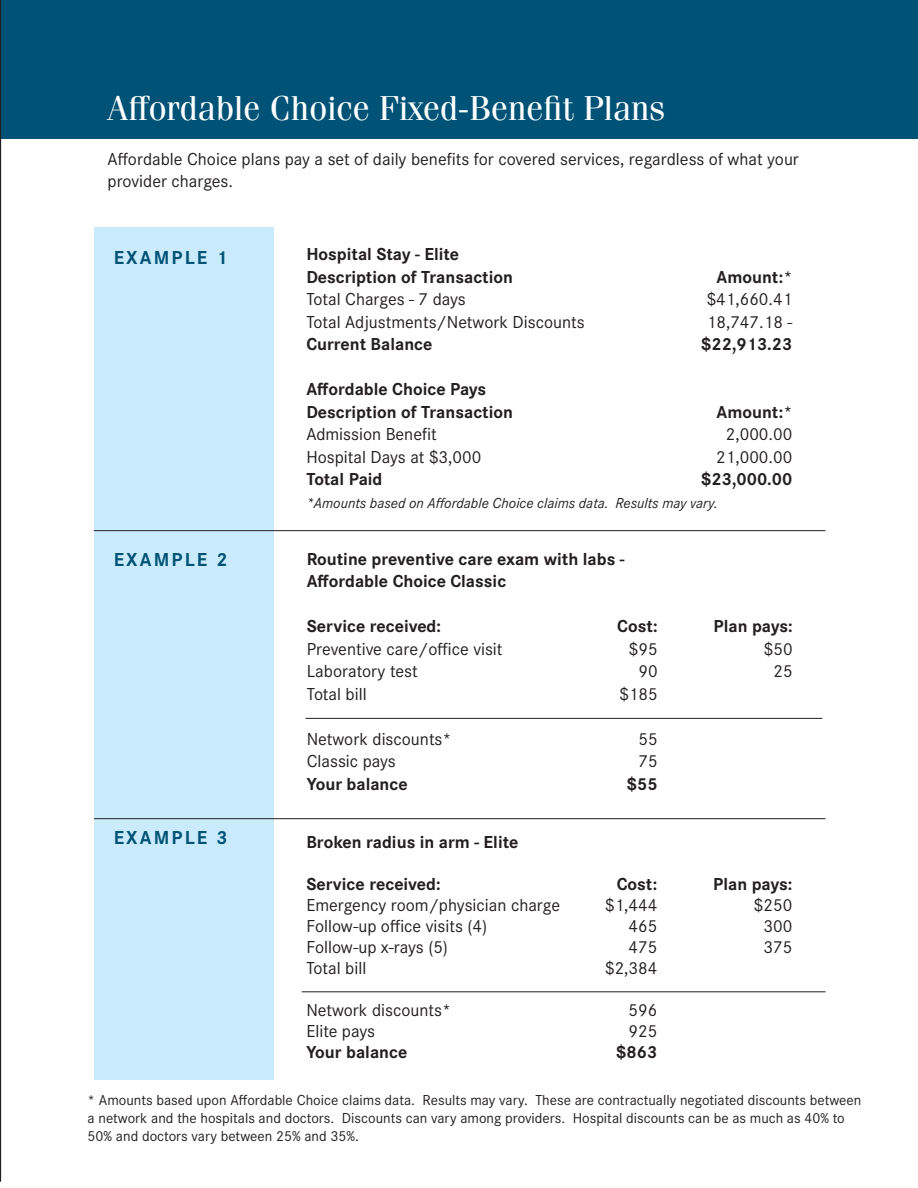
<style>
.page{position:relative;width:918px;height:1188px;background:#fff}
.page>*{position:absolute;margin:0;border:0;box-sizing:border-box;transform-origin:0 0}
.t1{font:34.5px "Fenice Pro ITC";color:#fff}
.t2{font:700 19.5px "Corporate S Pro";letter-spacing:.11em;color:#005376}
.t3{font:18px/21.6px "Corporate S Pro";color:#231f20}
.t4{font:700 18px/22.5px "Corporate S Pro";color:#231f20}
.t5{font:15px/18px "Corporate S Pro";color:#231f20}
.t6{font:italic 15px "Corporate S Pro";color:#231f20}
</style>
<div class="page">
<div style="left:0;top:0;width:918px;height:138px;background:#005376"></div>
<hr style="left:0;top:0;width:1px;height:1182px;background:#231f20">
<div style="left:94px;top:228px;width:179px;height:852px;background:#caebfb"></div>
<hr style="left:94px;top:530px;width:732px;height:1px;background:#231f20">
<hr style="left:94px;top:818px;width:732px;height:1px;background:#231f20">
<hr style="left:306px;top:718px;width:516px;height:1px;background:#231f20">
<hr style="left:302px;top:991px;width:524px;height:1px;background:#231f20">
<h1 class="t1" style="left:108px;top:87px;width:560px">Affordable Choice Fixed-Benefit Plans</h1>
<p class="t3" style="left:108px;top:147px;width:693px">Affordable Choice plans pay a set of daily benefits for covered services, regardless of what your provider charges.</p>
<p class="t2" style="left:114px;top:243px;width:115px">EXAMPLE 1</p>
<p class="t4" style="left:306px;top:242px;width:208px">Hospital Stay - Elite<br>Description of Transaction</p>
<p class="t4" style="left:717px;top:264px;width:77px">Amount:*</p>
<p class="t3" style="left:306px;top:287px;width:161px">Total Charges - 7 days</p>
<p class="t3" style="left:707px;top:287px;width:87px">$41,660.41</p>
<p class="t3" style="left:306px;top:310px;width:280px">Total Adjustments/Network Discounts</p>
<p class="t3" style="left:707px;top:310px;width:87px">18,747.18 -</p>
<p class="t4" style="left:306px;top:332px;width:128px">Current Balance</p>
<p class="t4" style="left:701px;top:332px;width:93px">$22,913.23</p>
<p class="t4" style="left:306px;top:377px;width:208px">Affordable Choice Pays<br>Description of Transaction</p>
<p class="t4" style="left:717px;top:399px;width:77px">Amount:*</p>
<p class="t3" style="left:306px;top:422px;width:132px">Admission Benefit</p>
<p class="t3" style="left:726px;top:422px;width:68px">2,000.00</p>
<p class="t3" style="left:306px;top:445px;width:176px">Hospital Days at $3,000</p>
<p class="t3" style="left:716px;top:445px;width:78px">21,000.00</p>
<p class="t4" style="left:306px;top:467px;width:78px">Total Paid</p>
<p class="t4" style="left:701px;top:467px;width:93px">$23,000.00</p>
<p class="t6" style="left:306px;top:492px;width:413px">*Amounts based on Affordable Choice claims data. Results may vary.</p>
<p class="t2" style="left:114px;top:544px;width:115px">EXAMPLE 2</p>
<p class="t4" style="left:307px;top:546px;width:319px">Routine preventive care exam with labs -<br>Affordable Choice Classic</p>
<p class="t4" style="left:307px;top:614px;width:136px">Service received:</p>
<p class="t4" style="left:617px;top:614px;width:42px">Cost:</p>
<p class="t4" style="left:714px;top:614px;width:81px">Plan pays:</p>
<p class="t3" style="left:307px;top:637px;width:197px">Preventive care/office visit</p>
<p class="t3" style="left:629px;top:637px;width:30px">$95</p>
<p class="t3" style="left:764px;top:637px;width:30px">$50</p>
<p class="t3" style="left:307px;top:659px;width:112px">Laboratory test</p>
<p class="t3" style="left:639px;top:659px;width:21px">90</p>
<p class="t3" style="left:774px;top:659px;width:21px">25</p>
<p class="t3" style="left:307px;top:682px;width:61px">Total bill</p>
<p class="t3" style="left:619px;top:682px;width:40px">$185</p>
<p class="t3" style="left:307px;top:727px;width:146px">Network discounts*</p>
<p class="t3" style="left:639px;top:727px;width:21px">55</p>
<p class="t3" style="left:307px;top:749px;width:91px">Classic pays</p>
<p class="t3" style="left:639px;top:749px;width:21px">75</p>
<p class="t4" style="left:307px;top:771px;width:102px">Your balance</p>
<p class="t4" style="left:627px;top:771px;width:32px">$55</p>
<p class="t2" style="left:114px;top:823px;width:115px">EXAMPLE 3</p>
<p class="t4" style="left:306px;top:830px;width:213px">Broken radius in arm - Elite</p>
<p class="t4" style="left:306px;top:872px;width:136px">Service received:</p>
<p class="t4" style="left:617px;top:872px;width:42px">Cost:</p>
<p class="t4" style="left:713px;top:872px;width:81px">Plan pays:</p>
<p class="t3" style="left:306px;top:893px;width:255px">Emergency room/physician charge</p>
<p class="t3" style="left:605px;top:893px;width:54px">$1,444</p>
<p class="t3" style="left:754px;top:893px;width:40px">$250</p>
<p class="t3" style="left:306px;top:914px;width:182px">Follow-up office visits (4)</p>
<p class="t3" style="left:629px;top:914px;width:30px">465</p>
<p class="t3" style="left:764px;top:914px;width:30px">300</p>
<p class="t3" style="left:306px;top:935px;width:143px">Follow-up x-rays (5)</p>
<p class="t3" style="left:629px;top:935px;width:30px">475</p>
<p class="t3" style="left:764px;top:935px;width:30px">375</p>
<p class="t3" style="left:306px;top:956px;width:61px">Total bill</p>
<p class="t3" style="left:605px;top:956px;width:54px">$2,384</p>
<p class="t3" style="left:306px;top:998px;width:146px">Network discounts*</p>
<p class="t3" style="left:629px;top:998px;width:30px">596</p>
<p class="t3" style="left:306px;top:1019px;width:70px">Elite pays</p>
<p class="t3" style="left:629px;top:1019px;width:30px">925</p>
<p class="t4" style="left:306px;top:1040px;width:102px">Your balance</p>
<p class="t4" style="left:616px;top:1040px;width:43px">$863</p>
<p class="t5" style="left:88px;top:1090px;width:775px">* Amounts based upon Affordable Choice claims data. Results may vary. These are contractually negotiated discounts between a network and the hospitals and doctors. Discounts can vary among providers. Hospital discounts can be as much as 40% to<br>50% and doctors vary between 25% and 35%.</p>
</div>
